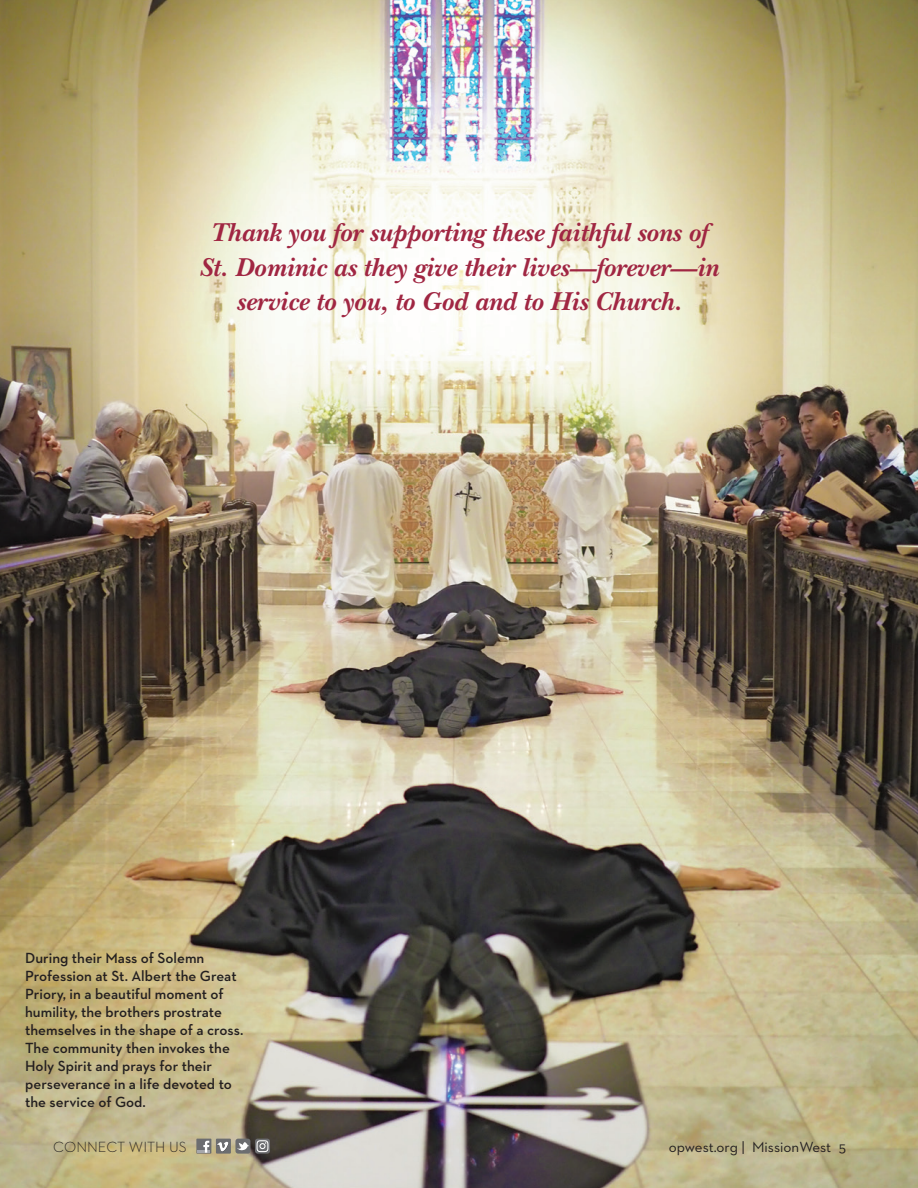
<style>
.page{position:relative;width:918px;height:1188px;background:#fff}
.page>*{position:absolute;margin:0;border:0;box-sizing:border-box;transform-origin:0 0}
.quote{font:italic 700 27px/34.5px "New Baskerville";color:#a02642;text-align:center}
.t1{font:600 15px/18px "Neutraface 2 Text";color:#231f20}
.t2{font:15px "Neutraface 2 Text";color:#231f20}
.t3{font:300 15px "Neutraface 2 Text";color:#231f20}
</style>
<div class="page">
<img style="left:0;top:0;width:918px;height:1188px">
<svg style="left:196px;top:1139px;width:15px;height:15px"></svg>
<svg style="left:197px;top:1141px;width:13px;height:12px"></svg>
<div style="left:216px;top:1139px;width:15px;height:15px;background:#6c6d70"></div>
<svg style="left:217px;top:1142px;width:11px;height:10px"></svg>
<div style="left:235px;top:1139px;width:15px;height:15px;background:#6c6d70;border-radius:3px"></div>
<svg style="left:237px;top:1142px;width:12px;height:9px"></svg>
<svg style="left:255px;top:1139px;width:15px;height:15px"></svg>
<svg style="left:257px;top:1140px;width:11px;height:12px"></svg>
<p class="quote" style="left:200px;top:215px;width:520px">Thank you for supporting these faithful sons of<br>St. Dominic as they give their lives—forever—in service to you, to God and to His Church.</p>
<p class="t1" style="left:25px;top:949px;width:220px">During their Mass of Solemn<br>Profession at St. Albert the Great<br>Priory, in a beautiful moment of humility, the brothers prostrate themselves in the shape of a cross.<br>The community then invokes the<br>Holy Spirit and prays for their perseverance in a life devoted to the service of God.</p>
<p class="t3" style="left:53px;top:1138px;width:135px">CONNECT WITH US</p>
<p class="t2" style="left:669px;top:1138px;width:179px">opwest.org | MissionWest 5</p>
</div>
